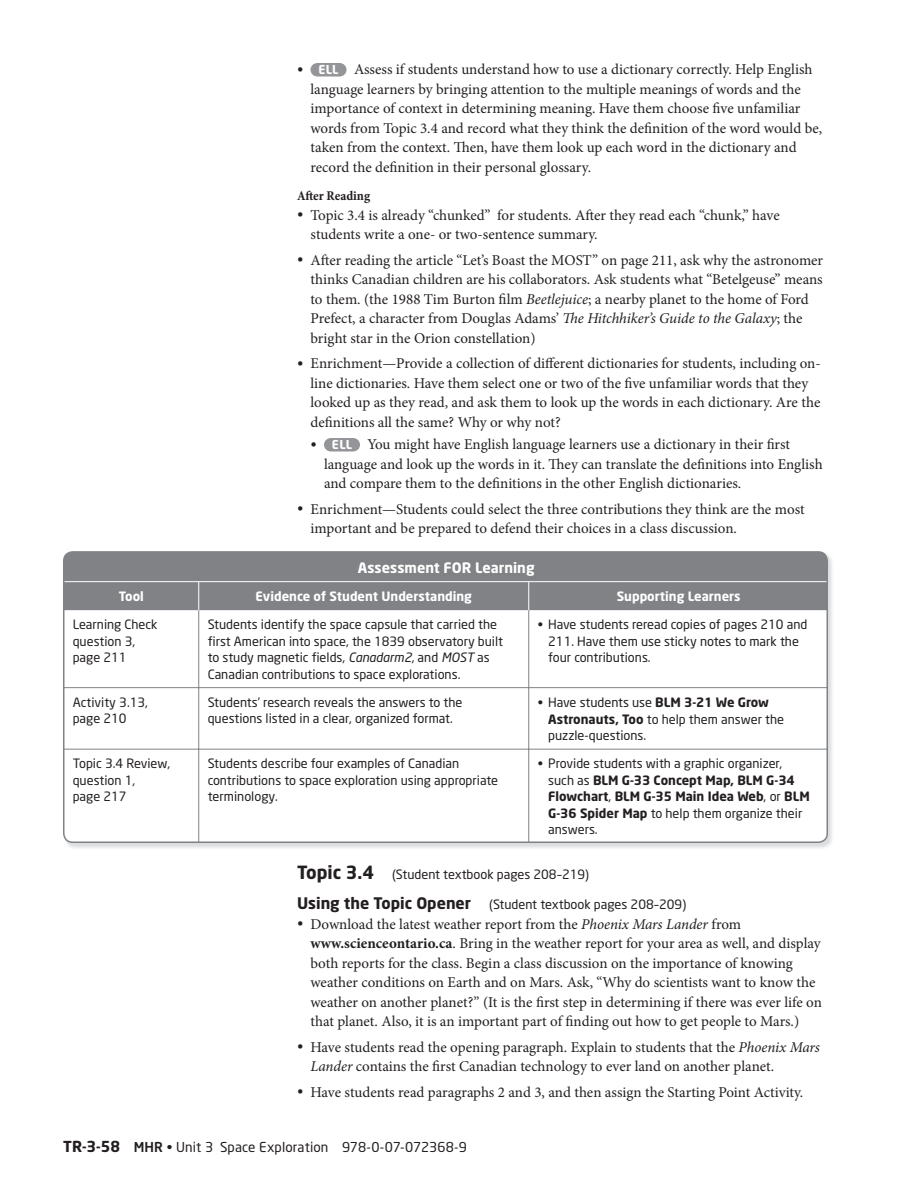
<style>
.page{position:relative;width:918px;height:1188px;background:#fff}
.page>*{position:absolute;margin:0;border:0;box-sizing:border-box;transform-origin:0 0}
.t1{font:15px/19.5px "Minion Pro";color:#231f20}
.t2{font:700 14.25px "Neo Sans";color:#fff}
.t3{font:13.5px "Neo Sans";letter-spacing:.01em;color:#231f20}
.t4{font:700 condensed 13.5px "Minion Pro";color:#231f20}
.t5{font:12.75px/16.5px "Neo Sans";color:#231f20}
.t6{font:700 12.75px "Neo Sans";color:#fff}
.s1{font-size:16.5px}
.s2{font-family:"Neo Sans";font-weight:700;font-size:12.15px;color:#fff}
.s3{font-style:italic}
.s4{font-weight:700}
.s5{font-weight:700;font-size:18px}
.s6{font-weight:700;font-size:15.75px}
.s7{font-weight:700;font-size:15px}
.s8{font-weight:500}
</style>
<div class="page">
<div style="left:310px;top:63px;width:36px;height:13px;background:#939598;border-radius:7px"></div>
<div style="left:324px;top:438px;width:36px;height:14px;background:#939598;border-radius:7px"></div>
<img style="left:63px;top:551px;width:769px;height:297px">
<div style="left:64px;top:552px;width:763px;height:57px;background:#808285"></div>
<svg style="left:198px;top:582px;width:1px;height:27px"></svg>
<svg style="left:528px;top:582px;width:1px;height:27px"></svg>
<svg style="left:64px;top:609px;width:763px;height:233px"></svg>
<hr style="left:64px;top:581px;width:465px;height:1px;background:#fff">
<hr style="left:529px;top:581px;width:298px;height:1px;background:#fff">
<div style="left:63px;top:551px;width:765px;height:292px;border:2px solid #808285;border-radius:9px"></div>
<p class="t1" style="left:310px;top:61px;width:513px;text-indent:-14px"><span class="s1">•</span> <span class="s2">ELL</span> Assess if students understand how to use a dictionary correctly. Help English language learners by bringing attention to the multiple meanings of words and the importance of context in determining meaning. Have them choose five unfamiliar words from Topic 3.4 and record what they think the definition of the word would be, taken from the context. Then, have them look up each word in the dictionary and record the definition in their personal glossary.</p>
<p class="t4" style="left:297px;top:190px;width:75px">After Reading</p>
<p class="t1" style="left:310px;top:206px;width:471px;text-indent:-14px"><span class="s1">•</span> Topic 3.4 is already “chunked” for students. After they read each “chunk,” have students write a one- or two-sentence summary.</p>
<p class="t1" style="left:310px;top:251px;width:514px;text-indent:-13px"><span class="s1">•</span> After reading the article “Let’s Boast the MOST” on page 211, ask why the astronomer thinks Canadian children are his collaborators. Ask students what “Betelgeuse” means to them. (the 1988 Tim Burton film <span class="s3">Beetlejuice</span>; a nearby planet to the home of Ford Prefect, a character from Douglas Adams’ <span class="s3">The Hitchhiker’s Guide to the Galaxy</span>; the bright star in the Orion constellation)</p>
<p class="t1" style="left:310px;top:355px;width:512px;text-indent:-14px"><span class="s1">•</span> Enrichment—Provide a collection of different dictionaries for students, including on&shy;line dictionaries. Have them select one or two of the five unfamiliar words that they looked up as they read, and ask them to look up the words in each dictionary. Are the definitions all the same? Why or why not?</p>
<p class="t1" style="left:324px;top:436px;width:500px;text-indent:-14px"><span class="s1">•</span> <span class="s2">ELL</span> You might have English language learners use a dictionary in their first language and look up the words in it. They can translate the definitions into English and compare them to the definitions in the other English dictionaries.</p>
<p class="t1" style="left:310px;top:500px;width:496px;text-indent:-14px"><span class="s1">•</span> Enrichment—Students could select the three contributions they think are the most important and be prepared to defend their choices in a class discussion.</p>
<p class="t2" style="left:358px;top:562px;width:178px">Assessment FOR Learning</p>
<p class="t6" style="left:119px;top:591px;width:27px">Tool</p>
<p class="t6" style="left:256px;top:591px;width:218px">Evidence of Student Understanding</p>
<p class="t6" style="left:617px;top:591px;width:125px">Supporting Learners</p>
<p class="t5" style="left:73px;top:617px;width:86px">Learning Check question 3, page 211</p>
<p class="t5" style="left:208px;top:617px;width:297px">Students identify the space capsule that carried the first American into space, the 1839 observatory built to study magnetic fields, <span class="s3">Canadarm2</span>, and <span class="s3">MOST</span> as Canadian contributions to space explorations.</p>
<p class="t5" style="left:548px;top:617px;width:261px;text-indent:-10px">• Have students reread copies of pages 210 and<br>211. Have them use sticky notes to mark the four contributions.</p>
<p class="t5" style="left:73px;top:695px;width:77px">Activity 3.13, page 210</p>
<p class="t5" style="left:208px;top:695px;width:256px">Students’ research reveals the answers to the questions listed in a clear, organized format.</p>
<p class="t5" style="left:548px;top:695px;width:237px;text-indent:-10px">• Have students use <span class="s4">BLM 3-21 We Grow<br>Astronauts, Too</span> to help them answer the puzzle-questions.</p>
<p class="t5" style="left:73px;top:756px;width:99px">Topic 3.4 Review, question 1,<br>page 217</p>
<p class="t5" style="left:208px;top:756px;width:292px">Students describe four examples of Canadian contributions to space exploration using appropriate terminology.</p>
<p class="t5" style="left:548px;top:756px;width:263px;text-indent:-10px">• Provide students with a graphic organizer, such as <span class="s4">BLM G-33 Concept Map, BLM G-34<br>Flowchart</span>, <span class="s4">BLM G-35 Main Idea Web</span>, or <span class="s4">BLM G-36 Spider Map</span> to help them organize their answers.</p>
<p class="t5" style="left:297px;top:867px;width:294px"><span class="s5">Topic 3.4</span> (Student textbook pages 208–219)</p>
<p class="t5" style="left:297px;top:897px;width:391px"><span class="s6">Using the Topic Opener</span> (Student textbook pages 208–209)</p>
<p class="t1" style="left:311px;top:915px;width:513px;text-indent:-14px"><span class="s1">•</span> Download the latest weather report from the <span class="s3">Phoenix Mars Lander</span> from <span class="s4">www.scienceontario.ca</span>. Bring in the weather report for your area as well, and display both reports for the class. Begin a class discussion on the importance of knowing weather conditions on Earth and on Mars. Ask, “Why do scientists want to know the weather on another planet?” (It is the first step in determining if there was ever life on that planet. Also, it is an important part of finding out how to get people to Mars.)</p>
<p class="t1" style="left:310px;top:1038px;width:511px;text-indent:-13px"><span class="s1">•</span> Have students read the opening paragraph. Explain to students that the <span class="s3">Phoenix Mars<br>Lander</span> contains the first Canadian technology to ever land on another planet.</p>
<p class="t1" style="left:297px;top:1083px;width:508px"><span class="s1">•</span> Have students read paragraphs 2 and 3, and then assign the Starting Point Activity.</p>
<p class="t3" style="left:63px;top:1142px;width:406px"><span class="s7">TR-3-58</span> <span class="s8">MHR</span> • Unit 3 Space Exploration 978-0-07-072368-9</p>
</div>
